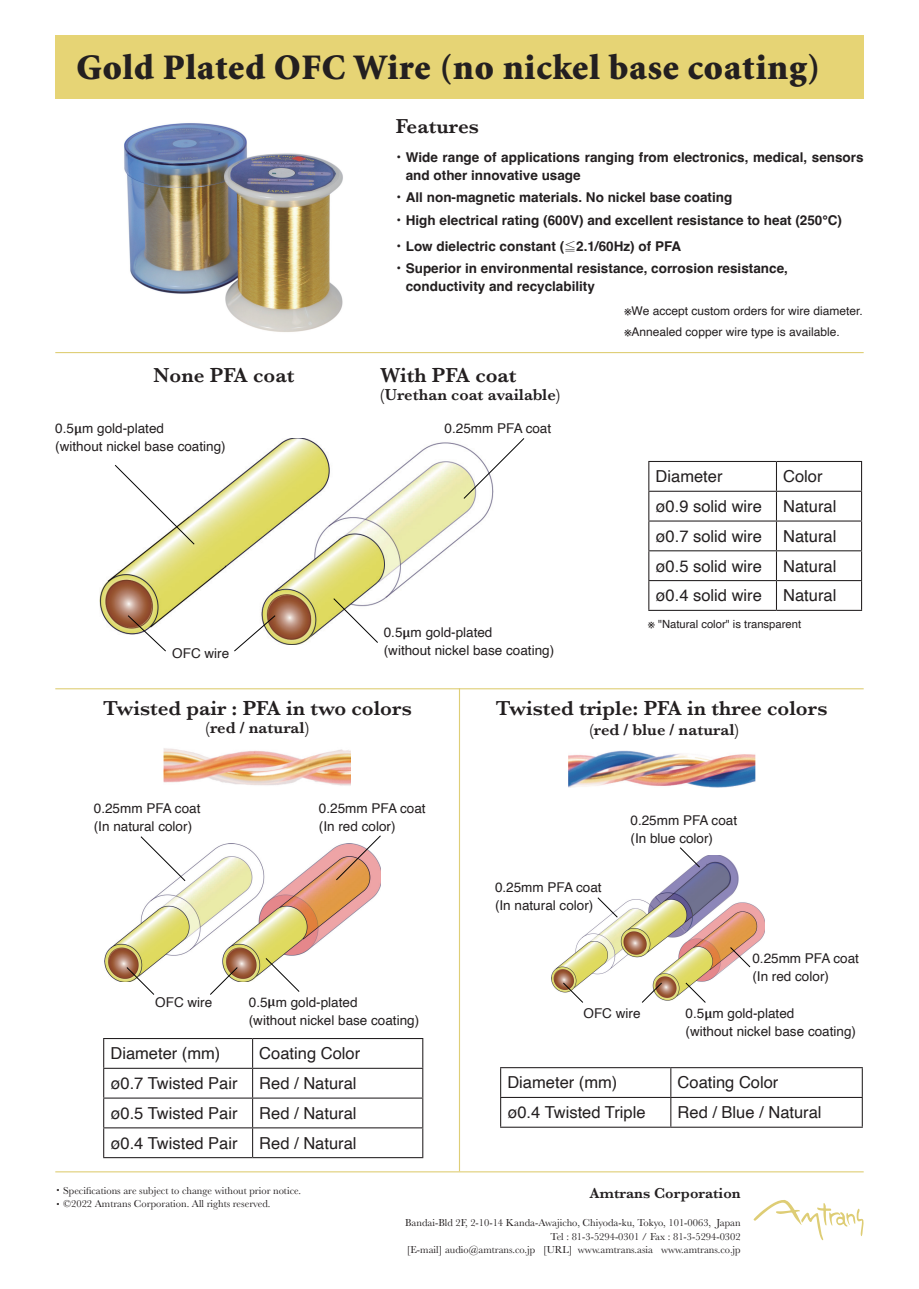
<style>
.page{position:relative;width:919px;height:1289px;background:#fff}
.page>*{position:absolute;margin:0;border:0;box-sizing:border-box;transform-origin:0 0}
.t1{font:900 36px "Minion Std";letter-spacing:.025em;color:#231f20}
.t2{font:600 21px "Baskerville";color:#231f20}
.t3{font:16.5px "Helvetica";color:#231f20}
.t4{font:600 16.5px "Baskerville";color:#231f20}
.t5{font:600 15px "Baskerville";color:#231f20}
.t6{font:13.5px/18px "Helvetica";color:#231f20}
.t7{font:700 13.5px/18px "Helvetica";color:#231f20}
.t8{font:12px/21.1px "Helvetica";color:#231f20}
.t9{font:11.25px "Helvetica";color:#231f20}
.t10{font:10.5px/13.5px "Baskerville";color:#231f20}
.s1{font-family:"Koz Min Pr 6 N"}
.s2{font-family:"Koz Min Pr 6 N";color:#fff}
.s3{font-family:"Koz Min Pr 6 N";font-size:12px}
.s4{font-family:"Acme Gothic"}
</style>
<div class="page">
<img style="left:105px;top:843px;width:276px;height:138px">
<img style="left:552px;top:855px;width:213px;height:145px">
<img style="left:100px;top:438px;width:393px;height:206px">
<div style="left:55px;top:35px;width:808px;height:64px;background:#e6d475"></div>
<hr style="left:55px;top:1171px;width:808px;height:1px;background:#dfce76">
<svg style="left:753px;top:1200px;width:110px;height:40px"></svg>
<hr style="left:55px;top:352px;width:808px;height:1px;background:#dfce76">
<img style="left:124px;top:123px;width:219px;height:209px">
<hr style="left:55px;top:688px;width:808px;height:1px;background:#dfce76">
<hr style="left:459px;top:688px;width:1px;height:483px;background:#dfce76">
<hr style="left:648px;top:461px;width:128px;height:1px;background:#231f20">
<hr style="left:776px;top:461px;width:86px;height:1px;background:#231f20">
<hr style="left:775px;top:462px;width:2px;height:28px;background:#231f20">
<hr style="left:648px;top:490px;width:128px;height:2px;background:#231f20">
<hr style="left:776px;top:490px;width:86px;height:2px;background:#231f20">
<hr style="left:775px;top:492px;width:2px;height:28px;background:#231f20">
<hr style="left:648px;top:520px;width:128px;height:1px;background:#231f20">
<hr style="left:776px;top:520px;width:86px;height:1px;background:#231f20">
<hr style="left:775px;top:521px;width:2px;height:29px;background:#231f20">
<hr style="left:648px;top:550px;width:128px;height:1px;background:#231f20">
<hr style="left:776px;top:550px;width:86px;height:1px;background:#231f20">
<hr style="left:775px;top:551px;width:2px;height:29px;background:#231f20">
<hr style="left:648px;top:580px;width:128px;height:1px;background:#231f20">
<svg style="left:648px;top:462px;width:1px;height:148px"></svg>
<hr style="left:776px;top:580px;width:86px;height:1px;background:#231f20">
<hr style="left:775px;top:581px;width:2px;height:29px;background:#231f20">
<svg style="left:861px;top:462px;width:1px;height:148px"></svg>
<hr style="left:648px;top:610px;width:128px;height:1px;background:#231f20">
<hr style="left:776px;top:610px;width:86px;height:1px;background:#231f20">
<hr style="left:500px;top:1067px;width:170px;height:1px;background:#231f20">
<hr style="left:670px;top:1067px;width:192px;height:1px;background:#231f20">
<hr style="left:500px;top:1096px;width:170px;height:1px;background:#231f20">
<svg style="left:500px;top:1068px;width:1px;height:58px"></svg>
<hr style="left:670px;top:1096px;width:192px;height:1px;background:#231f20">
<svg style="left:670px;top:1068px;width:1px;height:58px"></svg>
<svg style="left:861px;top:1068px;width:1px;height:58px"></svg>
<hr style="left:500px;top:1126px;width:170px;height:1px;background:#231f20">
<hr style="left:670px;top:1126px;width:192px;height:1px;background:#231f20">
<hr style="left:103px;top:1037px;width:149px;height:2px;background:#231f20">
<hr style="left:252px;top:1037px;width:171px;height:2px;background:#231f20">
<hr style="left:103px;top:1067px;width:149px;height:1px;background:#231f20">
<hr style="left:252px;top:1067px;width:171px;height:1px;background:#231f20">
<hr style="left:103px;top:1097px;width:149px;height:1px;background:#231f20">
<hr style="left:252px;top:1097px;width:171px;height:1px;background:#231f20">
<hr style="left:103px;top:1127px;width:149px;height:1px;background:#231f20">
<svg style="left:103px;top:1039px;width:1px;height:118px"></svg>
<hr style="left:252px;top:1127px;width:171px;height:1px;background:#231f20">
<svg style="left:252px;top:1039px;width:1px;height:118px"></svg>
<svg style="left:422px;top:1039px;width:1px;height:118px"></svg>
<hr style="left:103px;top:1157px;width:149px;height:1px;background:#231f20">
<hr style="left:252px;top:1157px;width:171px;height:1px;background:#231f20">
<img style="left:164px;top:748px;width:187px;height:38px">
<img style="left:568px;top:750px;width:187px;height:37px">
<svg style="left:114px;top:464px;width:81px;height:81px"></svg>
<svg style="left:463px;top:438px;width:62px;height:61px"></svg>
<svg style="left:332px;top:597px;width:46px;height:46px"></svg>
<svg style="left:127px;top:614px;width:40px;height:38px"></svg>
<svg style="left:233px;top:614px;width:43px;height:38px"></svg>
<svg style="left:140px;top:836px;width:46px;height:45px"></svg>
<svg style="left:335px;top:835px;width:46px;height:46px"></svg>
<svg style="left:126px;top:966px;width:29px;height:29px"></svg>
<svg style="left:209px;top:966px;width:29px;height:29px"></svg>
<svg style="left:265px;top:957px;width:35px;height:35px"></svg>
<svg style="left:596px;top:896px;width:22px;height:22px"></svg>
<svg style="left:679px;top:847px;width:21px;height:21px"></svg>
<svg style="left:729px;top:946px;width:22px;height:22px"></svg>
<svg style="left:684px;top:981px;width:22px;height:22px"></svg>
<svg style="left:562px;top:981px;width:22px;height:22px"></svg>
<svg style="left:641px;top:981px;width:21px;height:22px"></svg>
<h1 class="t1" style="left:77px;top:49px;width:745px">Gold Plated OFC Wire (no nickel base coating(</h1>
<h2 class="t2" style="left:395px;top:112px;width:85px">Features</h2>
<p class="t7" style="left:392px;top:149px;width:473px"><span class="s1">・</span>Wide range of applications ranging from electronics, medical, sensors<span class="s2">・</span>and other innovative usage</p>
<p class="t7" style="left:392px;top:187px;width:451px;line-height:22.5px"><span class="s1">・</span>All non-magnetic materials. No nickel base coating<br><span class="s1">・</span>High electrical rating (600V) and excellent resistance to heat (250°C(</p>
<p class="t7" style="left:392px;top:237px;width:397px;line-height:21.9px"><span class="s1">・</span>Low dielectric constant (<span class="s3">≦</span>2.1/60Hz) of PFA<br><span class="s1">・</span>Superior in environmental resistance, corrosion resistance,</p>
<p class="t7" style="left:392px;top:278px;width:204px"><span class="s2">・</span>conductivity and recyclability</p>
<h2 class="t2" style="left:153px;top:361px;width:142px">None PFA coat</h2>
<p class="t6" style="left:55px;top:419px;width:172px">0.5<span class="s4">μ</span>m gold-plated<br>(without nickel base coating(</p>
<p class="t6" style="left:172px;top:644px;width:58px">OFC wire</p>
<h2 class="t2" style="left:380px;top:361px;width:138px">With PFA coat</h2>
<p class="t4" style="left:380px;top:383px;width:182px">(Urethan coat available(</p>
<p class="t6" style="left:444px;top:419px;width:108px">0.25mm PFA coat</p>
<p class="t6" style="left:384px;top:624px;width:172px">0.5<span class="s4">μ</span>m gold-plated<br>(without nickel base coating(</p>
<p class="t8" style="left:624px;top:301px;width:240px">※We accept custom orders for wire diameter. ※Annealed copper wire type is available.</p>
<p class="t3" style="left:655px;top:464px;width:68px">Diameter</p>
<p class="t3" style="left:783px;top:464px;width:41px">Color</p>
<p class="t3" style="left:655px;top:493px;width:108px">ø0.9 solid wire</p>
<p class="t3" style="left:783px;top:493px;width:55px">Natural</p>
<p class="t3" style="left:655px;top:523px;width:108px">ø0.7 solid wire</p>
<p class="t3" style="left:783px;top:523px;width:55px">Natural</p>
<p class="t3" style="left:655px;top:553px;width:108px">ø0.5 solid wire</p>
<p class="t3" style="left:783px;top:553px;width:55px">Natural</p>
<p class="t3" style="left:655px;top:583px;width:108px">ø0.4 solid wire</p>
<p class="t3" style="left:783px;top:583px;width:55px">Natural</p>
<p class="t9" style="left:648px;top:615px;width:154px">※ "Natural color" is transparent</p>
<h2 class="t2" style="left:103px;top:693px;width:310px">Twisted pair : PFA in two colors</h2>
<p class="t4" style="left:205px;top:715px;width:105px">(red / natural(</p>
<p class="t6" style="left:94px;top:799px;width:108px">0.25mm PFA coat (In natural color(</p>
<p class="t6" style="left:319px;top:799px;width:108px">0.25mm PFA coat (In red color(</p>
<p class="t6" style="left:155px;top:993px;width:58px">OFC wire</p>
<p class="t6" style="left:249px;top:993px;width:172px">0.5<span class="s4">μ</span>m gold-plated<br>(without nickel base coating(</p>
<p class="t3" style="left:110px;top:1040px;width:111px">Diameter (mm)</p>
<p class="t3" style="left:259px;top:1040px;width:102px">Coating Color</p>
<p class="t3" style="left:110px;top:1070px;width:129px">ø0.7 Twisted Pair</p>
<p class="t3" style="left:259px;top:1070px;width:99px">Red / Natural</p>
<p class="t3" style="left:110px;top:1100px;width:129px">ø0.5 Twisted Pair</p>
<p class="t3" style="left:259px;top:1100px;width:99px">Red / Natural</p>
<p class="t3" style="left:110px;top:1130px;width:129px">ø0.4 Twisted Pair</p>
<p class="t3" style="left:259px;top:1130px;width:99px">Red / Natural</p>
<h2 class="t2" style="left:495px;top:693px;width:333px">Twisted triple: PFA in three colors</h2>
<p class="t4" style="left:589px;top:718px;width:151px">(red / blue / natural(</p>
<p class="t6" style="left:495px;top:878px;width:108px">0.25mm PFA coat (In natural color(</p>
<p class="t6" style="left:630px;top:811px;width:108px">0.25mm PFA coat (In blue color(</p>
<p class="t6" style="left:583px;top:1004px;width:58px">OFC wire</p>
<p class="t3" style="left:507px;top:1069px;width:111px">Diameter (mm)</p>
<p class="t3" style="left:507px;top:1099px;width:140px">ø0.4 Twisted Triple</p>
<p class="t6" style="left:752px;top:949px;width:108px">0.25mm PFA coat (In red color(</p>
<p class="t6" style="left:685px;top:1004px;width:172px">0.5<span class="s4">μ</span>m gold-plated<br>(without nickel base coating(</p>
<p class="t3" style="left:677px;top:1069px;width:102px">Coating Color</p>
<p class="t3" style="left:677px;top:1099px;width:145px">Red / Blue / Natural</p>
<p class="t10" style="left:53px;top:1183px;width:250px"><span class="s1">・</span>Specifications are subject to change without prior notice.<span class="s1">・</span>©2022 Amtrans Corporation. All rights reserved.</p>
<p class="t5" style="left:589px;top:1182px;width:153px">Amtrans Corporation</p>
<p class="t10" style="left:716px;top:1216px;width:26px">Japan</p>
<p class="t10" style="left:405px;top:1216px;width:307px">Bandai-Bld , F2 2-10-14 Kanda-Awajicho, Chiyoda-ku, Tokyo, 101-0063,</p>
<p class="t10" style="left:550px;top:1229px;width:192px">Tel : 81-3-5294-0301 / Fax : 81-3-5294-0302</p>
<p class="t10" style="left:661px;top:1243px;width:81px">www.amtrans.co j p.</p>
<p class="t10" style="left:407px;top:1243px;width:130px">E[ -mail] audio@amtrans.co j p.</p>
<p class="t10" style="left:543px;top:1243px;width:31px">[URL]</p>
<p class="t10" style="left:577px;top:1243px;width:77px">www.amtrans.asia</p>
</div>
